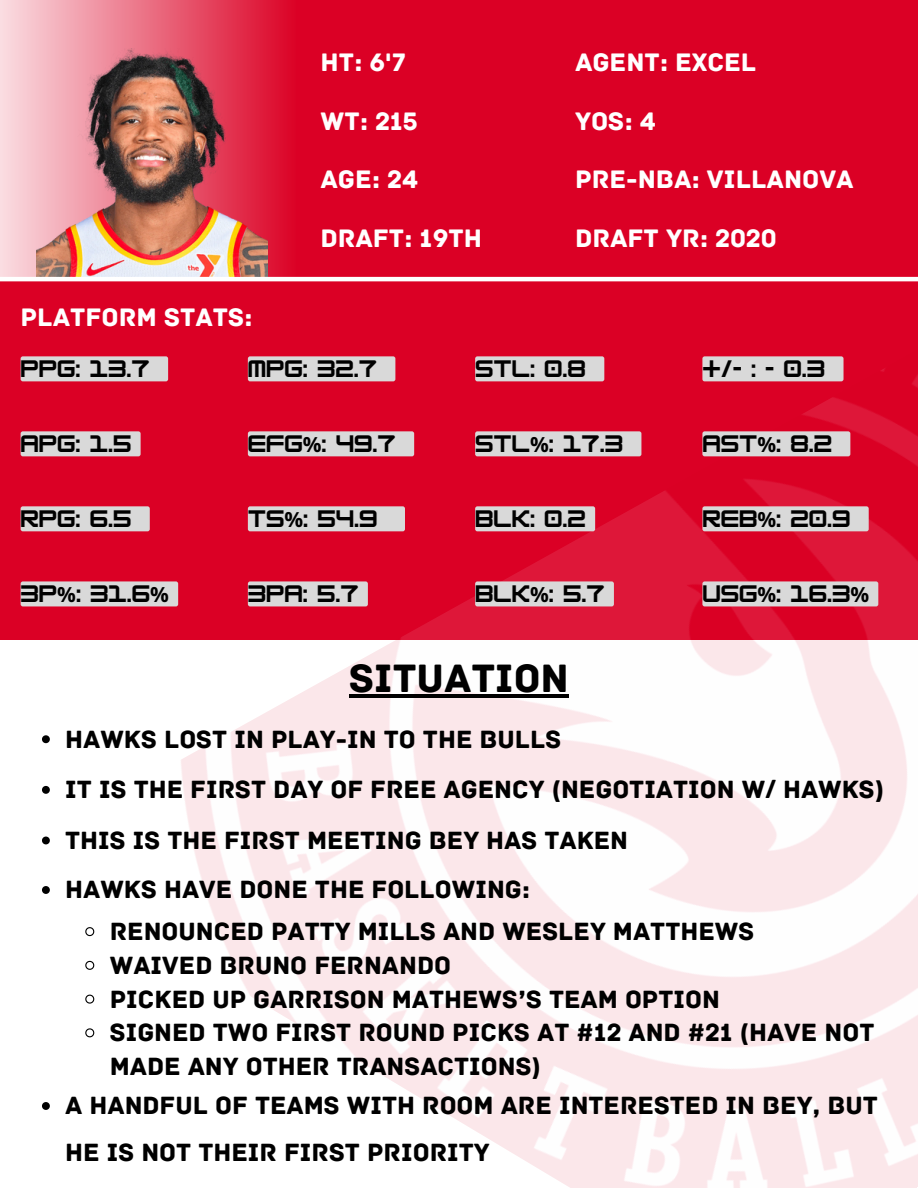
<style>
.page{position:relative;width:918px;height:1188px;background:#db0025}
.page>*{position:absolute;margin:0;border:0;box-sizing:border-box;transform-origin:0 0}
.t1{font:41.7px "Archive";color:#000}
.t2{font:26.7px "Archive";color:#fff}
.t3{font:26.25px/33.8px "Archive";color:#000}
.t4{font:700 20.85px "HK Modular";color:#000}
.s1{font-family:"Noto Sans"}
</style>
<div class="page">
<img style="left:12px;top:356px;width:906px;height:832px">
<div style="left:0;top:0;width:296px;height:279px;background:linear-gradient(to right,#fadde2,#dc0327)"></div>
<img style="left:37px;top:49px;width:230px;height:228px">
<hr style="left:0;top:277px;width:918px;height:4px;background:#fff">
<div style="left:248px;top:356px;width:147px;height:25px;background:#d9d9d9;border-radius:2px"></div>
<div style="left:248px;top:431px;width:166px;height:25px;background:#d9d9d9;border-radius:2px"></div>
<div style="left:248px;top:506px;width:157px;height:25px;background:#d9d9d9;border-radius:2px"></div>
<div style="left:475px;top:356px;width:129px;height:25px;background:#d9d9d9;border-radius:2px"></div>
<div style="left:475px;top:431px;width:166px;height:25px;background:#d9d9d9;border-radius:2px"></div>
<div style="left:475px;top:581px;width:139px;height:25px;background:#d9d9d9;border-radius:2px"></div>
<div style="left:21px;top:356px;width:147px;height:25px;background:#d9d9d9;border-radius:2px"></div>
<div style="left:21px;top:431px;width:120px;height:25px;background:#d9d9d9;border-radius:2px"></div>
<div style="left:21px;top:506px;width:129px;height:25px;background:#d9d9d9;border-radius:2px"></div>
<div style="left:21px;top:581px;width:157px;height:25px;background:#d9d9d9;border-radius:2px"></div>
<div style="left:248px;top:581px;width:120px;height:25px;background:#d9d9d9;border-radius:2px"></div>
<div style="left:475px;top:506px;width:120px;height:25px;background:#d9d9d9;border-radius:2px"></div>
<div style="left:702px;top:356px;width:142px;height:25px;background:#d9d9d9"></div>
<div style="left:702px;top:431px;width:148px;height:25px;background:#d9d9d9;border-radius:2px"></div>
<div style="left:702px;top:506px;width:167px;height:25px;background:#d9d9d9;border-radius:2px"></div>
<div style="left:702px;top:581px;width:176px;height:25px;background:#d9d9d9;border-radius:2px"></div>
<hr style="left:349px;top:694px;width:220px;height:4px;background:#000">
<svg style="left:42px;top:735px;width:8px;height:8px"></svg>
<svg style="left:42px;top:786px;width:8px;height:8px"></svg>
<svg style="left:42px;top:837px;width:8px;height:7px"></svg>
<svg style="left:42px;top:886px;width:8px;height:8px"></svg>
<svg style="left:84px;top:926px;width:11px;height:11px"></svg>
<svg style="left:84px;top:960px;width:11px;height:11px"></svg>
<svg style="left:84px;top:994px;width:11px;height:10px"></svg>
<svg style="left:84px;top:1028px;width:11px;height:10px"></svg>
<svg style="left:42px;top:1102px;width:8px;height:8px"></svg>
<p class="t2" style="left:21px;top:302px;width:233px">PLATFORM STATS:</p>
<p class="t2" style="left:321px;top:47px;width:87px">HT: 6'7</p>
<p class="t2" style="left:321px;top:105px;width:99px">WT: 215</p>
<p class="t2" style="left:321px;top:164px;width:99px">AGE: 24</p>
<p class="t2" style="left:321px;top:222px;width:163px">DRAFT: 19TH</p>
<p class="t2" style="left:575px;top:47px;width:183px">AGENT: EXCEL</p>
<p class="t2" style="left:575px;top:105px;width:83px">YOS: 4</p>
<p class="t2" style="left:575px;top:164px;width:280px">PRE-NBA: VILLANOVA</p>
<p class="t2" style="left:575px;top:222px;width:203px">DRAFT YR: 2020</p>
<h3 class="t4" style="left:21px;top:356px;width:131px">PPG: 13.7</h3>
<p class="t4" style="left:248px;top:356px;width:131px">MPG: 32.7</p>
<h3 class="t4" style="left:475px;top:356px;width:112px">STL: 0.8</h3>
<h3 class="t4" style="left:702px;top:356px;width:124px">+/- : - 0.3</h3>
<h2 class="t4" style="left:21px;top:431px;width:112px">APG: 1.5</h2>
<h3 class="t4" style="left:248px;top:431px;width:149px">EFG<span class="s1">%</span>: 49.7</h3>
<h3 class="t4" style="left:475px;top:431px;width:149px">STL<span class="s1">%</span>: 17.3</h3>
<p class="t4" style="left:702px;top:431px;width:131px">AST<span class="s1">%</span>: 8.2</p>
<h3 class="t4" style="left:21px;top:506px;width:112px">RPG: 6.5</h3>
<h3 class="t4" style="left:248px;top:506px;width:131px">TS<span class="s1">%</span>: 54.9</h3>
<h3 class="t4" style="left:475px;top:506px;width:112px">BLK: 0.2</h3>
<p class="t4" style="left:702px;top:506px;width:149px">REB<span class="s1">%</span>: 20.9</p>
<p class="t4" style="left:21px;top:581px;width:150px">3P<span class="s1">%</span>: 31.6<span class="s1">%</span></p>
<p class="t4" style="left:248px;top:581px;width:112px">3PA: 5.7</p>
<p class="t4" style="left:475px;top:581px;width:131px">BLK<span class="s1">%</span>: 5.7</p>
<p class="t4" style="left:702px;top:581px;width:168px">USG<span class="s1">%</span>: 16.3<span class="s1">%</span></p>
<p class="t1" style="left:349px;top:654px;width:221px">SITUATION</p>
<p class="t3" style="left:65px;top:722px;width:498px">HAWKS LOST IN PLAY-IN TO THE BULLS</p>
<h1 class="t3" style="left:65px;top:773px;width:820px">IT IS THE FIRST DAY OF FREE AGENCY (NEGOTIATION W/ HAWKS)</h1>
<p class="t3" style="left:65px;top:824px;width:565px">THIS IS THE FIRST MEETING BEY HAS TAKEN</p>
<p class="t3" style="left:65px;top:873px;width:466px">HAWKS HAVE DONE THE FOLLOWING:</p>
<p class="t3" style="left:110px;top:915px;width:646px">RENOUNCED PATTY MILLS AND WESLEY MATTHEWS</p>
<p class="t3" style="left:110px;top:949px;width:343px">WAIVED BRUNO FERNANDO</p>
<p class="t3" style="left:110px;top:982px;width:612px">PICKED UP GARRISON MATHEWS’S TEAM OPTION</p>
<p class="t3" style="left:110px;top:1016px;width:766px">SIGNED TWO FIRST ROUND PICKS AT #12 AND #21 (HAVE NOT<br>MADE ANY OTHER TRANSACTIONS)</p>
<p class="t3" style="left:65px;top:1083px;width:814px;line-height:46.2px">A HANDFUL OF TEAMS WITH ROOM ARE INTERESTED IN BEY, BUT<br>HE IS NOT THEIR FIRST PRIORITY</p>
</div>
